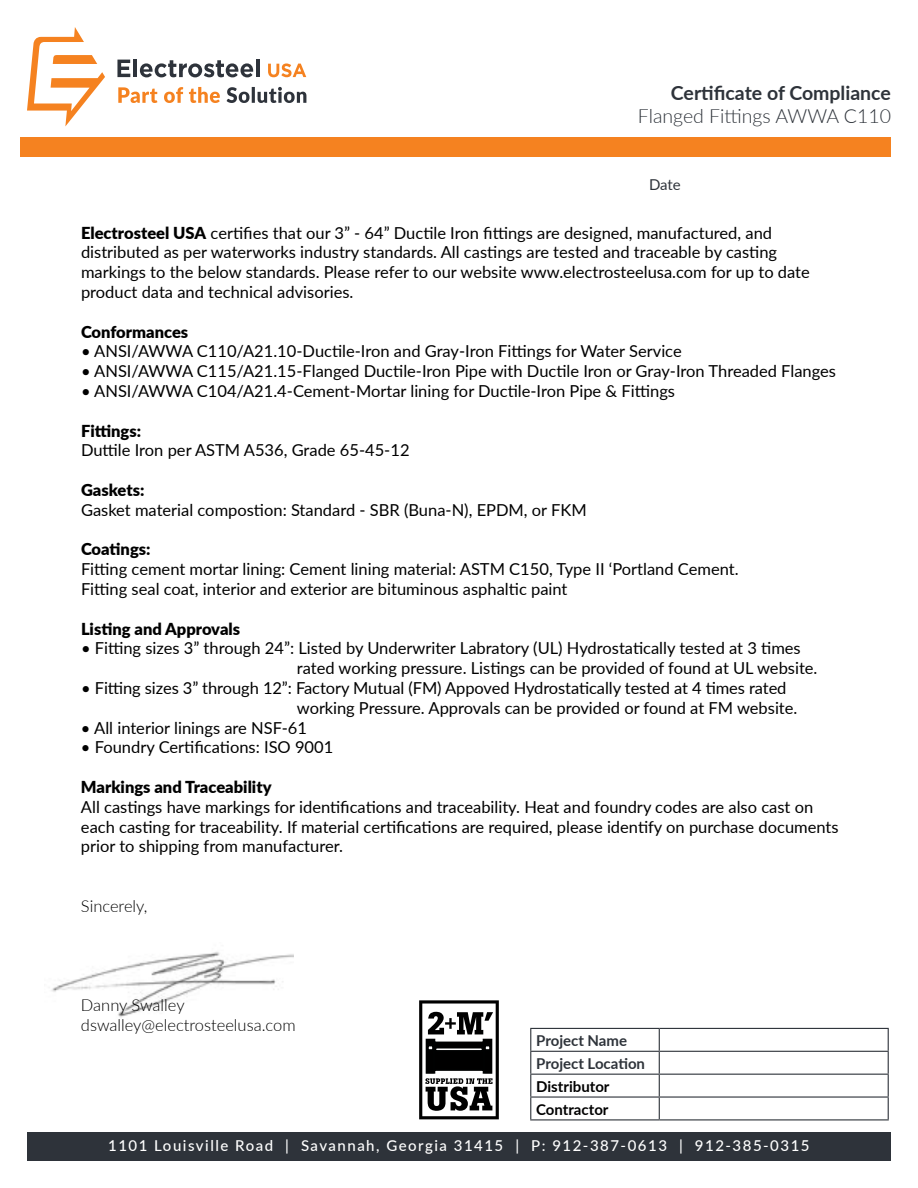
<style>
.page{position:relative;width:918px;height:1188px;background:#fff}
.page>*{position:absolute;margin:0;border:0;box-sizing:border-box;transform-origin:0 0}
.t1{font:700 19.5px "Lato";color:#2e333a}
.t2{font:300 19.5px "Lato";color:#2e333a}
.t3{font:16.5px/19.8px "Lato";color:#000}
.t4{font:900 16.5px "Lato";color:#000}
.t5{font:300 16.5px/19.8px "Lato";color:#000}
.t6{font:500 15px "Lato";letter-spacing:.1em;color:#fff}
.t7{font:700 15px/22.8px "Lato";color:#2e333a}
.t8{font:700 15px/22.8px "Lato";color:#000}
.t9{font:15px "Lato";color:#2e333a}
.s1{font-weight:900}
</style>
<div class="page">
<img style="left:51px;top:952px;width:243px;height:66px">
<svg style="left:27px;top:27px;width:78px;height:99px"></svg>
<svg style="left:117px;top:60px;width:13px;height:17px"></svg>
<hr style="left:133px;top:60px;width:4px;height:17px;background:#2e333b">
<svg style="left:140px;top:60px;width:113px;height:17px"></svg>
<hr style="left:256px;top:60px;width:4px;height:17px;background:#2e333b">
<svg style="left:268px;top:63px;width:38px;height:14px"></svg>
<svg style="left:227px;top:87px;width:79px;height:16px"></svg>
<svg style="left:118px;top:87px;width:102px;height:16px"></svg>
<div style="left:27px;top:1133px;width:864px;height:28px;background:#2e333a"></div>
<div style="left:20px;top:138px;width:871px;height:19px;background:#f58220"></div>
<hr style="left:530px;top:1028px;width:129px;height:1px;background:#2e333a">
<hr style="left:659px;top:1028px;width:230px;height:1px;background:#2e333a">
<hr style="left:530px;top:1051px;width:129px;height:1px;background:#2e333a">
<hr style="left:659px;top:1051px;width:230px;height:1px;background:#2e333a">
<hr style="left:530px;top:1074px;width:129px;height:1px;background:#2e333a">
<hr style="left:659px;top:1074px;width:230px;height:1px;background:#2e333a">
<hr style="left:530px;top:1096px;width:129px;height:2px;background:#2e333a">
<svg style="left:530px;top:1029px;width:1px;height:90px"></svg>
<hr style="left:659px;top:1096px;width:230px;height:2px;background:#2e333a">
<svg style="left:659px;top:1029px;width:1px;height:90px"></svg>
<svg style="left:888px;top:1029px;width:1px;height:90px"></svg>
<hr style="left:530px;top:1119px;width:129px;height:1px;background:#2e333a">
<hr style="left:659px;top:1119px;width:230px;height:1px;background:#2e333a">
<svg style="left:419px;top:1000px;width:80px;height:119px"></svg>
<p class="t1" style="left:671px;top:78px;width:222px">Certificate of Compliance</p>
<p class="t2" style="left:638px;top:103px;width:255px">Flanged Fittings AWWA C110</p>
<p class="t9" style="left:649px;top:174px;width:33px">Date</p>
<p class="t3" style="left:81px;top:222px;width:730px"><span class="s1">Electrosteel USA</span> certifies that our 3” - 64” Ductile Iron fittings are designed, manufactured, and distributed as per waterworks industry standards. All castings are tested and traceable by casting markings to the below standards. Please refer to our website www.electrosteelusa.com for up to date product data and technical advisories.</p>
<p class="t4" style="left:81px;top:319px;width:109px">Conformances</p>
<p class="t3" style="left:81px;top:341px;width:602px">• ANSI/AWWA C110/A21.10-Ductile-Iron and Gray-Iron Fittings for Water Service</p>
<p class="t3" style="left:81px;top:361px;width:757px">• ANSI/AWWA C115/A21.15-Flanged Ductile-Iron Pipe with Ductile Iron or Gray-Iron Threaded Flanges</p>
<p class="t3" style="left:81px;top:380px;width:596px">• ANSI/AWWA C104/A21.4-Cement-Mortar lining for Ductile-Iron Pipe &amp; Fittings</p>
<p class="t4" style="left:81px;top:418px;width:62px">Fittings:</p>
<p class="t3" style="left:81px;top:440px;width:330px">Duttile Iron per ASTM A536, Grade 65-45-12</p>
<p class="t4" style="left:81px;top:478px;width:65px">Gaskets:</p>
<p class="t3" style="left:81px;top:499px;width:507px">Gasket material compostion: Standard - SBR (Buna-N), EPDM, or FKM</p>
<p class="t4" style="left:81px;top:537px;width:71px">Coatings:</p>
<p class="t3" style="left:81px;top:559px;width:659px">Fitting cement mortar lining: Cement lining material: ASTM C150, Type II ‘Portland Cement.<br>Fitting seal coat, interior and exterior are bituminous asphaltic paint</p>
<p class="t4" style="left:81px;top:616px;width:161px">Listing and Approvals</p>
<p class="t3" style="left:297px;top:638px;width:522px;text-indent:-216px">• Fitting sizes 3” through 24”: Listed by Underwriter Labratory (UL) Hydrostatically tested at 3 times rated working pressure. Listings can be provided of found at UL website.</p>
<p class="t3" style="left:297px;top:677px;width:502px;text-indent:-216px">• Fitting sizes 3” through 12”: Factory Mutual (FM) Appoved Hydrostatically tested at 4 times rated working Pressure. Approvals can be provided or found at FM website.</p>
<p class="t3" style="left:81px;top:717px;width:228px">• All interior linings are NSF-61</p>
<p class="t3" style="left:81px;top:737px;width:254px">• Foundry Certifications: ISO 9001</p>
<p class="t4" style="left:81px;top:775px;width:192px">Markings and Traceability</p>
<p class="t3" style="left:81px;top:796px;width:759px">All castings have markings for identifications and traceability. Heat and foundry codes are also cast on each casting for traceability. If material certifications are required, please identify on purchase documents prior to shipping from manufacturer.</p>
<p class="t5" style="left:81px;top:895px;width:68px">Sincerely,</p>
<p class="t5" style="left:81px;top:994px;width:216px">Danny Swalley dswalley@electrosteelusa.com</p>
<p class="t7" style="left:536px;top:1028px;width:110px">Project Name<br>Project Location</p>
<p class="t8" style="left:536px;top:1074px;width:75px">Distributor<br>Contractor</p>
<p class="t6" style="left:108px;top:1134px;width:703px">1101 Louisville Road | Savannah, Georgia 31415 | P: 912-387-0613 | 912-385-0315</p>
</div>
